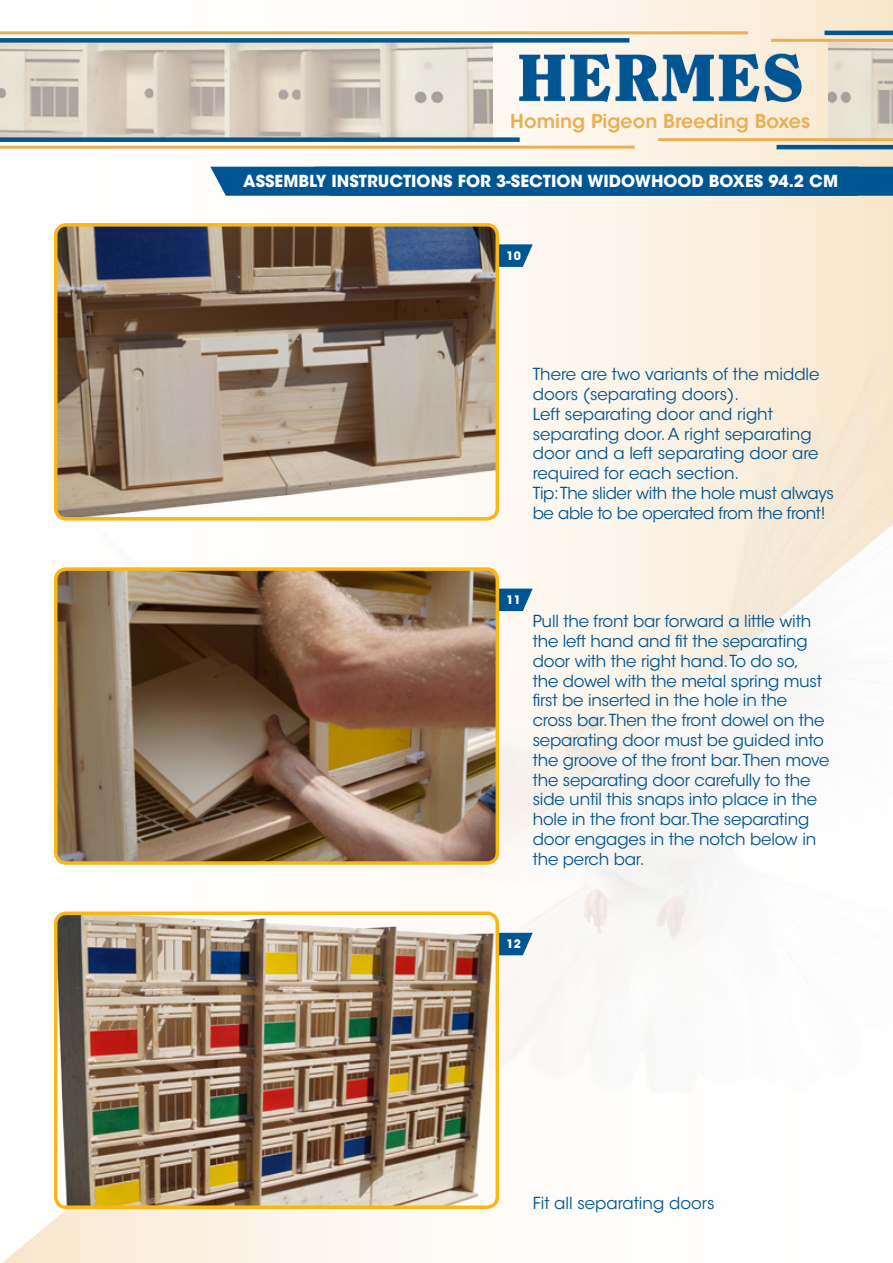
<style>
.page{position:relative;width:893px;height:1263px;background:#fff}
.page>*{position:absolute;margin:0;border:0;box-sizing:border-box;transform-origin:0 0}
.t1{font:600 19.05px "ITC Avant Garde Std";color:#e9b054}
.t2{font:16.5px/19.8px "ITC Avant Garde Std";letter-spacing:-.01em;color:#005693}
.t3{font:700 16.5px "ITC Avant Garde Std";color:#fff}
.t4{font:700 11.55px "ITC Avant Garde Std";color:#fff}
</style>
<div class="page">
<svg style="left:0;top:0;width:893px;height:268px"></svg>
<svg style="left:2px;top:1093px;width:498px;height:170px"></svg>
<img style="left:0;top:43px;width:492px;height:94px">
<img style="left:828px;top:42px;width:65px;height:96px">
<img style="left:569px;top:53px;width:233px;height:50px">
<div style="left:0;top:38px;width:629px;height:5px;background:#005693"></div>
<hr style="left:776px;top:145px;width:117px;height:4px;background:#005693">
<hr style="left:0;top:31px;width:748px;height:3px;background:#e9b054">
<hr style="left:658px;top:138px;width:235px;height:3px;background:#e9b054">
<hr style="left:771px;top:39px;width:122px;height:3px;background:#e9b054">
<hr style="left:0;top:146px;width:635px;height:3px;background:#e9b054">
<hr style="left:824px;top:31px;width:69px;height:4px;background:#005693">
<div style="left:0;top:137px;width:520px;height:5px;background:#005693"></div>
<svg style="left:499px;top:244px;width:34px;height:23px"></svg>
<img style="left:56px;top:225px;width:441px;height:294px">
<div style="left:54px;top:223px;width:445px;height:298px;border:3px solid #fab712;border-radius:10px"></div>
<svg style="left:499px;top:589px;width:34px;height:22px"></svg>
<svg style="left:499px;top:933px;width:34px;height:22px"></svg>
<img style="left:58px;top:569px;width:439px;height:294px">
<div style="left:54px;top:567px;width:445px;height:298px;border:3px solid #fab712;border-radius:10px"></div>
<img style="left:56px;top:913px;width:441px;height:294px">
<div style="left:54px;top:911px;width:445px;height:298px;border:3px solid #fab712;border-radius:10px"></div>
<div style="left:210px;top:167px;width:683px;height:29px;background:#005693"></div>
<p class="t1" style="left:510px;top:109px;width:301px">Homing Pigeon Breeding Boxes</p>
<p class="t3" style="left:243px;top:171px;width:596px">ASSEMBLY INSTRUCTIONS FOR 3-SECTION WIDOWHOOD BOXES 94.2 CM</p>
<p class="t4" style="left:507px;top:248px;width:16px">10</p>
<p class="t2" style="left:533px;top:364px;width:288px">There are two variants of the middle doors (separating doors).</p>
<p class="t2" style="left:533px;top:404px;width:287px">Left separating door and right separating door. A right separating door and a left separating door are required for each section.</p>
<p class="t2" style="left:533px;top:483px;width:303px">Tip: The slider with the hole must always be able to be operated from the front!</p>
<p class="t4" style="left:507px;top:592px;width:16px">11</p>
<p class="t2" style="left:533px;top:611px;width:298px">Pull the front bar forward a little with the left hand and fit the separating door with the right hand.To do so,<br>the dowel with the metal spring must first be inserted in the hole in the cross bar.Then the front dowel on the separating door must be guided into the groove of the front bar.Then move the separating door carefully to the side until this snaps into place in the hole in the front bar.The separating door engages in the notch below in the perch bar.</p>
<p class="t4" style="left:507px;top:936px;width:16px">12</p>
<p class="t2" style="left:533px;top:1193px;width:183px">Fit all separating doors</p>
</div>
